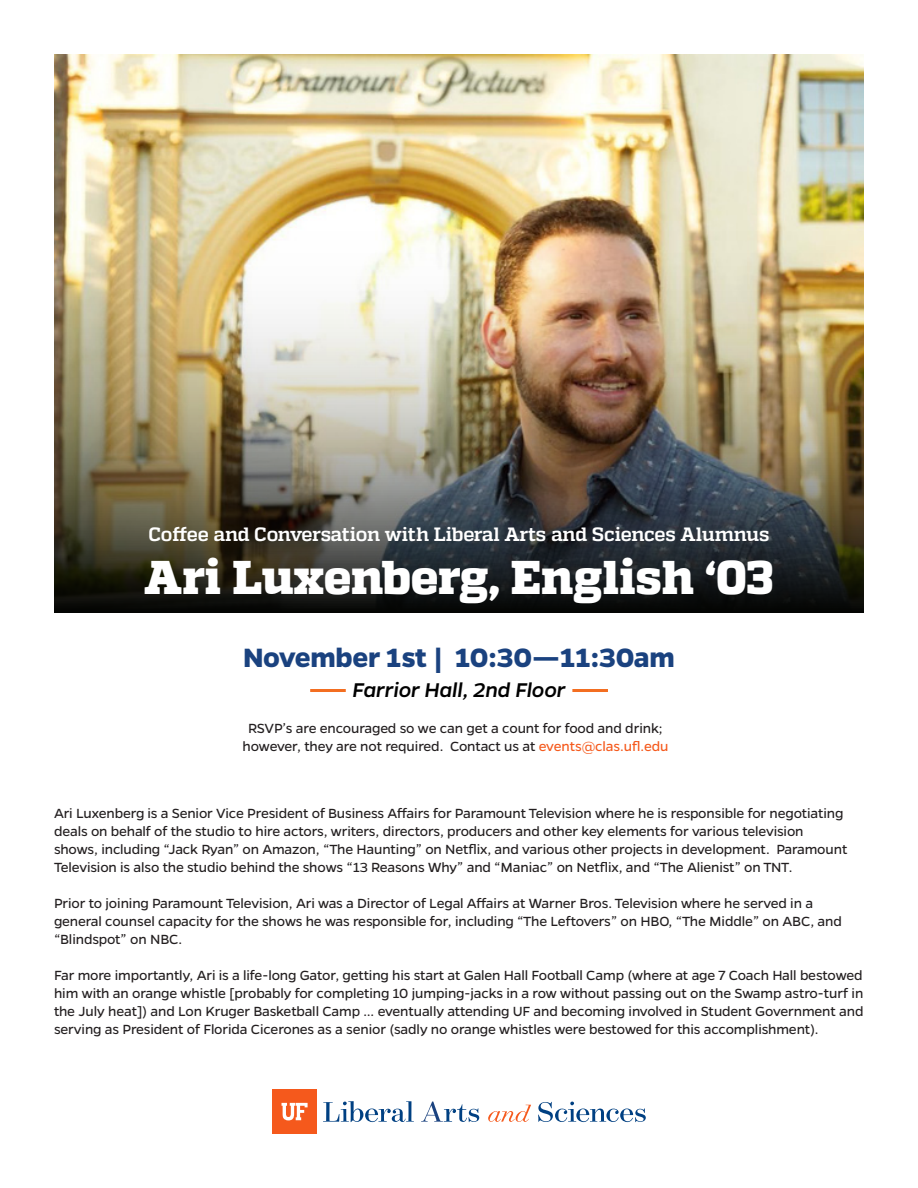
<style>
.page{position:relative;width:918px;height:1188px;background:#fff}
.page>*{position:absolute;margin:0;border:0;box-sizing:border-box;transform-origin:0 0}
.t1{font:800 47.25px "Quadon";letter-spacing:-.01em;color:#fff}
.t2{font:700 30px "Gentona";letter-spacing:-.01em;color:#1a427f}
.t3{font:italic 500 22.5px "Gentona";letter-spacing:-.01em;color:#000}
.t4{font:700 19.2px "Quadon";letter-spacing:-.015em;color:#fff}
.t5{font:15px/18px "Gentona";letter-spacing:-.01em;color:#231f20}
.s1{color:#f5591c}
</style>
<div class="page">
<img style="left:54px;top:54px;width:810px;height:135px">
<svg style="left:323px;top:1101px;width:91px;height:21px"></svg>
<svg style="left:421px;top:1102px;width:58px;height:20px"></svg>
<svg style="left:488px;top:1105px;width:43px;height:17px"></svg>
<svg style="left:538px;top:1102px;width:108px;height:20px"></svg>
<div style="left:272px;top:1089px;width:45px;height:45px;background:#f5591c"></div>
<svg style="left:282px;top:1103px;width:26px;height:17px"></svg>
<hr style="left:572px;top:689px;width:36px;height:3px;background:#f36e21">
<hr style="left:310px;top:689px;width:36px;height:3px;background:#f36e21">
<img style="left:54px;top:189px;width:810px;height:423px">
<p class="t4" style="left:148px;top:524px;width:623px">Coffee and Conversation with Liberal Arts and Sciences Alumnus</p>
<h1 class="t1" style="left:144px;top:550px;width:631px">Ari Luxenberg, English ‘03</h1>
<h2 class="t2" style="left:243px;top:640px;width:433px">November 1st | 10:30—11:30am</h2>
<h3 class="t3" style="left:353px;top:677px;width:214px">Farrior Hall, 2nd Floor</h3>
<p class="t5" style="left:242px;top:720px;width:427px;text-align:center">RSVP’s are encouraged so we can get a count for food and drink; however, they are not required. Contact us at <span class="s1">events@clas.ufl.edu</span></p>
<p class="t5" style="left:54px;top:804px;width:795px">Ari Luxenberg is a Senior Vice President of Business Affairs for Paramount Television where he is responsible for negotiating deals on behalf of the studio to hire actors, writers, directors, producers and other key elements for various television shows, including “Jack Ryan” on Amazon, “The Haunting” on Netflix, and various other projects in development. Paramount Television is also the studio behind the shows “13 Reasons Why” and “Maniac” on Netflix, and “The Alienist” on TNT.</p>
<p class="t5" style="left:54px;top:894px;width:789px">Prior to joining Paramount Television, Ari was a Director of Legal Affairs at Warner Bros. Television where he served in a general counsel capacity for the shows he was responsible for, including “The Leftovers” on HBO, “The Middle” on ABC, and “Blindspot” on NBC.</p>
<p class="t5" style="left:54px;top:966px;width:811px;text-align:justify">Far more importantly, Ari is a life-long Gator, getting his start at Galen Hall Football Camp (where at age 7 Coach Hall bestowed him with an orange whistle [probably for completing 10 jumping-jacks in a row without passing out on the Swamp astro-turf in the July heat]) and Lon Kruger Basketball Camp … eventually attending UF and becoming involved in Student Government and serving as President of Florida Cicerones as a senior (sadly no orange whistles were bestowed for this accomplishment).</p>
</div>
